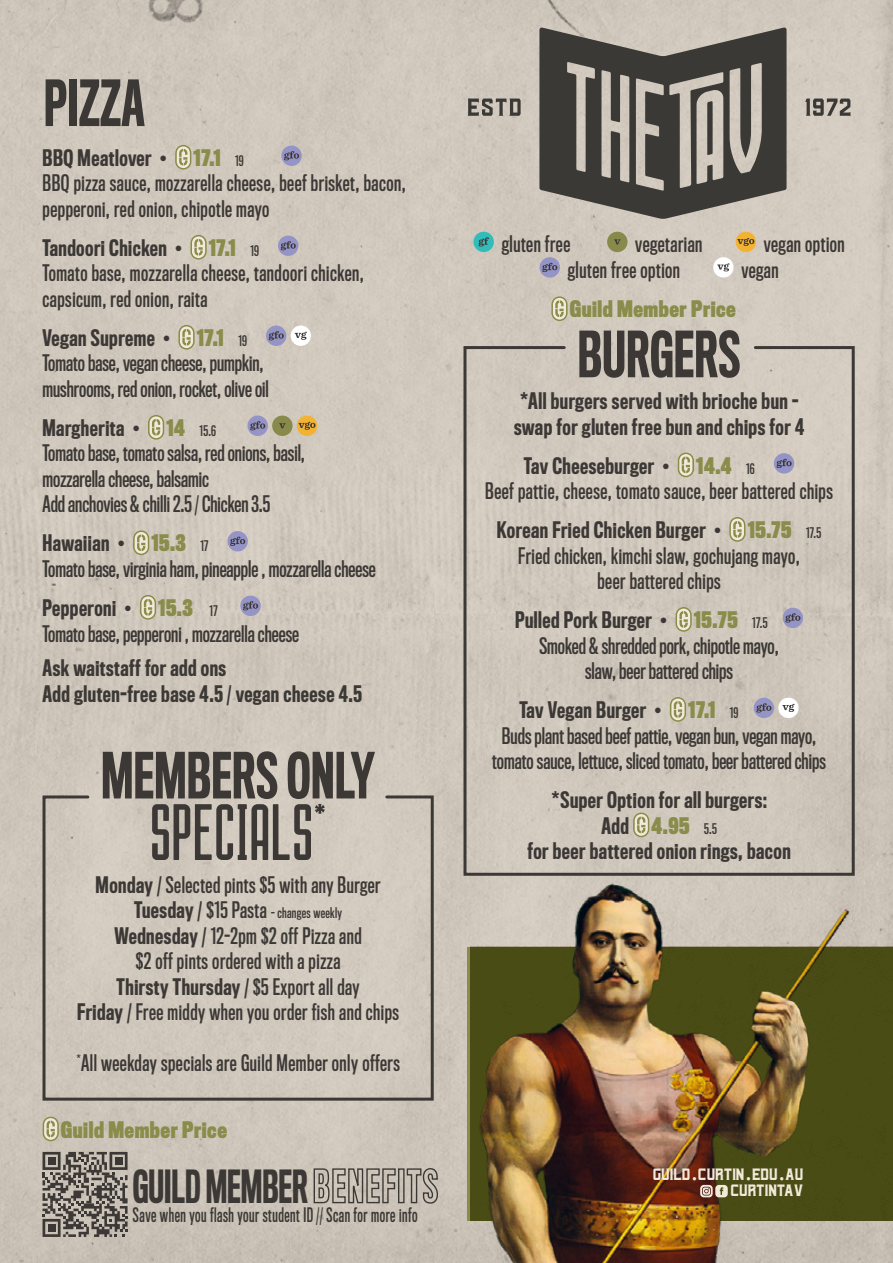
<style>
.page{position:relative;width:893px;height:1263px;background:#cfc7bc}
.page>*{position:absolute;margin:0;border:0;box-sizing:border-box;transform-origin:0 0}
.t1{font:93px "Chillvornia";letter-spacing:.01em;color:#3c3835}
.t2{font:500 58.5px "Titling Gothic FB Comp";letter-spacing:.01em;color:#3c3835;scale:.87 1}
.t3{font:500 42px "Titling Gothic FB Comp";color:#3c3835;scale:.81 1}
.t4{font:27px "Bouchers Serif";color:#f2e9db}
.t5{font:21px/25.5px "Titling Gothic FB Comp Standard";letter-spacing:.02em;color:#3c3835}
.t6{font:21px "Titling Gothic FB Comp Standard";color:#3c3835}
.t7{font:500 21px "Titling Gothic FB Comp";letter-spacing:.025em;color:#3c3835}
.t8{font:700 21px "Titling Gothic FB Comp";letter-spacing:.025em;color:#898c4a}
.t9{font:18.45px "Titling Gothic FB Comp Standard";letter-spacing:.035em;color:#3c3835;scale:.87 1}
.t10{font:13.5px "Titling Gothic FB Comp Standard";letter-spacing:.025em;color:#3c3835}
.s1{font-family:"Titling Gothic FB Comp Standard";font-weight:400;font-size:13.5px;color:#3c3835}
.s2{font-family:"Titling Gothic FB Comp";font-weight:700;font-size:21px;color:#898c4a}
.s3{font-family:"Titling Gothic FB Comp";font-weight:500}
.s4{font-family:"Titling Gothic FB Comp";font-weight:500;font-size:21px}
.s5{font-size:21px}
.s6{font-family:"Titling Gothic FB Comp Standard";font-weight:400}
.s7{font-weight:500;color:#3c3835}
.s8{font-family:"Century Gothic"}
</style>
<div class="page">
<svg style="left:805px;top:98px;width:45px;height:18px"></svg>
<svg style="left:468px;top:99px;width:53px;height:17px"></svg>
<svg style="left:539px;top:28px;width:247px;height:191px;background:#736f69"></svg>
<svg style="left:707px;top:101px;width:6px;height:54px"></svg>
<svg style="left:175px;top:145px;width:16px;height:25px"></svg>
<svg style="left:281px;top:146px;width:21px;height:20px"></svg>
<svg style="left:190px;top:235px;width:17px;height:25px"></svg>
<svg style="left:278px;top:236px;width:20px;height:20px"></svg>
<svg style="left:178px;top:325px;width:17px;height:25px"></svg>
<svg style="left:266px;top:326px;width:45px;height:20px"></svg>
<svg style="left:148px;top:415px;width:16px;height:25px"></svg>
<svg style="left:247px;top:416px;width:70px;height:20px"></svg>
<svg style="left:133px;top:530px;width:16px;height:25px"></svg>
<svg style="left:227px;top:531px;width:21px;height:20px"></svg>
<svg style="left:140px;top:595px;width:16px;height:25px"></svg>
<svg style="left:240px;top:596px;width:21px;height:20px"></svg>
<div style="left:41px;top:794px;width:394px;height:308px;background:#d1c9be"></div>
<div style="left:462px;top:345px;width:394px;height:532px;background:#d0c8bd"></div>
<svg style="left:678px;top:452px;width:16px;height:25px"></svg>
<svg style="left:774px;top:453px;width:20px;height:21px"></svg>
<svg style="left:729px;top:517px;width:17px;height:25px"></svg>
<svg style="left:675px;top:607px;width:17px;height:25px"></svg>
<svg style="left:783px;top:608px;width:20px;height:20px"></svg>
<svg style="left:670px;top:697px;width:16px;height:25px"></svg>
<svg style="left:754px;top:698px;width:45px;height:20px"></svg>
<svg style="left:633px;top:812px;width:16px;height:25px"></svg>
<img style="left:468px;top:858px;width:425px;height:405px">
<svg style="left:473px;top:232px;width:21px;height:20px"></svg>
<svg style="left:607px;top:232px;width:20px;height:20px"></svg>
<svg style="left:540px;top:257px;width:20px;height:21px"></svg>
<svg style="left:713px;top:232px;width:43px;height:46px;background:#d6c8af"></svg>
<svg style="left:700px;top:1185px;width:28px;height:12px"></svg>
<svg style="left:43px;top:1152px;width:85px;height:85px;background:#847e77"></svg>
<div style="left:48px;top:1157px;width:7px;height:8px;background:#3c3835"></div>
<div style="left:115px;top:1157px;width:7px;height:8px;background:#3c3835"></div>
<div style="left:48px;top:1224px;width:7px;height:8px;background:#3c3835"></div>
<svg style="left:43px;top:1116px;width:16px;height:25px"></svg>
<svg style="left:551px;top:296px;width:17px;height:25px"></svg>
<p class="t2" style="left:44px;top:70px;width:117px">PIZZA</p>
<p class="t7" style="left:43px;top:146px;width:126px">BBQ Meatlover •</p>
<p class="t8" style="left:194px;top:146px;width:52px">17.1 <span class="s1">19</span></p>
<p class="t5" style="left:43px;top:171px;width:365px">BBQ pizza sauce, mozzarella cheese, beef brisket, bacon, pepperoni, red onion, chipotle mayo</p>
<p class="t7" style="left:43px;top:236px;width:141px">Tandoori Chicken •</p>
<p class="t8" style="left:209px;top:236px;width:52px">17.1 <span class="s1">19</span></p>
<p class="t5" style="left:43px;top:261px;width:323px">Tomato base, mozzarella cheese, tandoori chicken, capsicum, red onion, raita</p>
<p class="t7" style="left:43px;top:326px;width:129px">Vegan Supreme •</p>
<p class="t8" style="left:197px;top:326px;width:52px">17.1 <span class="s1">19</span></p>
<p class="t6" style="left:43px;top:351px;width:223px">Tomato base, vegan cheese, pumpkin,</p>
<p class="t6" style="left:43px;top:377px;width:228px">mushrooms, red onion, rocket, olive oil</p>
<p class="t7" style="left:43px;top:416px;width:99px">Margherita •</p>
<p class="t10" style="left:166px;top:423px;width:51px"><span class="s2">14</span> 15.6</p>
<p class="t6" style="left:43px;top:441px;width:264px">Tomato base, tomato salsa, red onions, basil,</p>
<p class="t6" style="left:43px;top:467px;width:168px">mozzarella cheese, balsamic</p>
<p class="t6" style="left:43px;top:492px;width:229px">Add anchovies &amp; chilli 2.5 / Chicken 3.5</p>
<p class="t7" style="left:43px;top:531px;width:84px">Hawaiian •</p>
<p class="t8" style="left:151px;top:531px;width:59px">15.3 <span class="s1">17</span></p>
<p class="t6" style="left:43px;top:557px;width:335px">Tomato base, virginia ham, pineapple , mozzarella cheese</p>
<p class="t7" style="left:43px;top:596px;width:91px">Pepperoni •</p>
<p class="t8" style="left:158px;top:596px;width:61px">15.3 <span class="s1">17</span></p>
<p class="t6" style="left:43px;top:621px;width:258px">Tomato base, pepperoni , mozzarella cheese</p>
<p class="t7" style="left:43px;top:656px;width:185px">Ask waitstaff for add ons</p>
<p class="t7" style="left:43px;top:681px;width:321px">Add gluten-free base 4.5 / vegan cheese 4.5</p>
<p class="t2" style="left:101px;top:742px;width:316px">MEMBERS ONLY</p>
<p class="t1" style="left:150px;top:790px;width:177px">SPECIALS<sup>*</sup></p>
<p class="t5" style="left:96px;top:872px;width:286px"><span class="s3">Monday /</span> Selected pints $5 with any Burger</p>
<p class="t10" style="left:134px;top:905px;width:209px"><span class="s4">Tuesday /</span> <span class="s5">$15 Pasta</span> - changes weekly</p>
<p class="t5" style="left:114px;top:923px;width:249px"><span class="s3">Wednesday /</span> 12-2pm $2 off Pizza and</p>
<p class="t5" style="left:136px;top:949px;width:206px">$2 off pints ordered with a pizza</p>
<p class="t7" style="left:117px;top:974px;width:245px">Thirsty Thursday / <span class="s6">$5 Export all day</span></p>
<p class="t5" style="left:77px;top:1000px;width:323px"><span class="s3">Friday /</span> Free middy when you order fish and chips</p>
<p class="t5" style="left:76px;top:1051px;width:325px"><sup>*</sup>All weekday specials are Guild Member only offers</p>
<p class="t8" style="left:61px;top:1117px;width:168px">Guild Member Price</p>
<p class="t3" style="left:133px;top:1162px;width:378px">GUILD MEMBER BENEFITS</p>
<p class="t9" style="left:133px;top:1204px;width:329px">Save when you flash your student ID // Scan for more info</p>
<p class="t5" style="left:502px;top:232px;width:70px">gluten free</p>
<p class="t5" style="left:635px;top:232px;width:69px">vegetarian</p>
<p class="t5" style="left:764px;top:232px;width:82px">vegan option</p>
<p class="t5" style="left:568px;top:257px;width:114px">gluten free option</p>
<p class="t5" style="left:741px;top:257px;width:39px">vegan</p>
<p class="t8" style="left:570px;top:297px;width:168px">Guild Member Price</p>
<p class="t2" style="left:578px;top:321px;width:188px">BURGERS</p>
<p class="t7" style="left:520px;top:389px;width:280px">*All burgers served with brioche bun -</p>
<p class="t7" style="left:514px;top:414px;width:291px">swap for gluten free bun and chips for 4</p>
<p class="t7" style="left:524px;top:453px;width:147px">Tav Cheeseburger •</p>
<p class="t8" style="left:696px;top:453px;width:60px">14.4 <span class="s1">16</span></p>
<p class="t5" style="left:485px;top:479px;width:349px">Beef pattie, cheese, tomato sauce, beer battered chips</p>
<p class="t7" style="left:497px;top:518px;width:226px">Korean Fried Chicken Burger •</p>
<p class="t8" style="left:748px;top:518px;width:75px">15.75 <span class="s1">17.5</span></p>
<p class="t5" style="left:518px;top:543px;width:283px">Fried chicken, kimchi slaw, gochujang mayo,</p>
<p class="t5" style="left:597px;top:569px;width:125px">beer battered chips</p>
<p class="t7" style="left:515px;top:608px;width:154px">Pulled Pork Burger •</p>
<p class="t8" style="left:694px;top:608px;width:75px">15.75 <span class="s1">17.5</span></p>
<p class="t6" style="left:539px;top:633px;width:241px">Smoked &amp; shredded pork, chipotle mayo,</p>
<p class="t6" style="left:585px;top:659px;width:150px">slaw, beer battered chips</p>
<p class="t7" style="left:519px;top:698px;width:144px">Tav Vegan Burger •</p>
<p class="t8" style="left:688px;top:698px;width:52px">17.1 <span class="s1">19</span></p>
<p class="t6" style="left:502px;top:723px;width:316px">Buds plant based beef pattie, vegan bun, vegan mayo,</p>
<p class="t6" style="left:492px;top:749px;width:335px">tomato sauce, lettuce, sliced tomato, beer battered chips</p>
<p class="t7" style="left:551px;top:788px;width:218px">*Super Option for all burgers:</p>
<p class="t8" style="left:601px;top:813px;width:117px"><span class="s7">Add</span> 4.95 <span class="s1">5.5</span></p>
<p class="t7" style="left:527px;top:839px;width:265px">for beer battered onion rings, bacon</p>
<p class="t4" style="left:653px;top:1157px;width:152px">Guild<span class="s8">.</span>Curtin<span class="s8">.</span>edu<span class="s8">.</span>au</p>
<p class="t4" style="left:730px;top:1173px;width:74px">curtintav</p>
</div>
